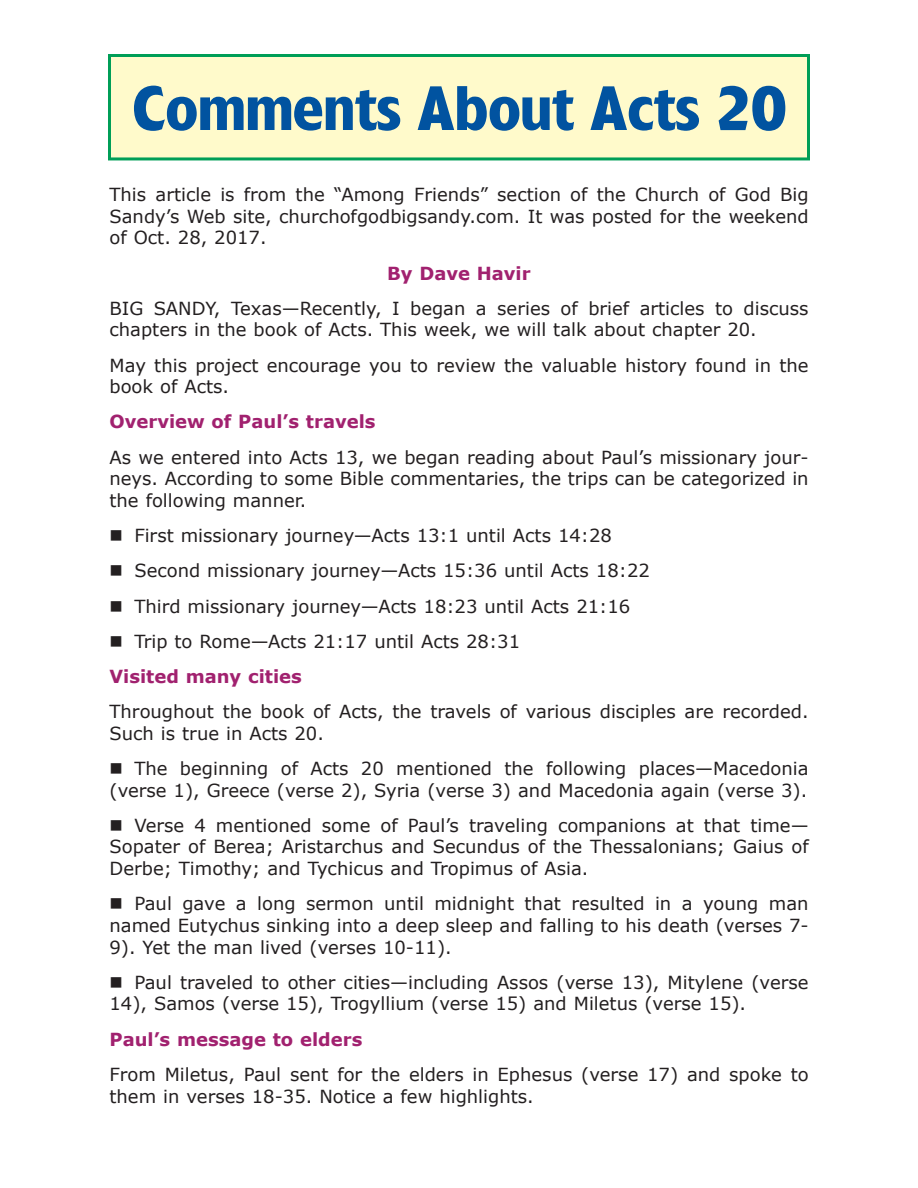
<style>
.page{position:relative;width:918px;height:1188px;background:#fff}
.page>*{position:absolute;margin:0;border:0;box-sizing:border-box;transform-origin:0 0}
.t1{font:700 58.5px "Forever";color:#0153a0}
.t2{font:18px/21.8px "Verdana";color:#231f20}
.t3{font:700 18px "Verdana";color:#a1216f}
</style>
<div class="page">
<div style="left:110px;top:56px;width:698px;height:103px;background:#fffacb"></div>
<div style="left:108px;top:54px;width:702px;height:106px;border:3px solid #009e57"></div>
<h1 class="t1" style="left:132px;top:87px;width:657px">Comments About Acts 20</h1>
<p class="t2" style="left:110px;top:183px;width:701px;text-align:justify">This article is from the “Among Friends” section of the Church of God Big Sandy’s Web site, churchofgodbigsandy.com. It was posted for the weekend of Oct. 28, 2017.</p>
<p class="t3" style="left:387px;top:261px;width:145px">By Dave Havir</p>
<p class="t2" style="left:110px;top:297px;width:701px">BIG SANDY, Texas—Recently, I began a series of brief articles to discuss chapters in the book of Acts. This week, we will talk about chapter 20.</p>
<p class="t2" style="left:110px;top:354px;width:701px">May this project encourage you to review the valuable history found in the book of Acts.</p>
<p class="t3" style="left:110px;top:410px;width:268px">Overview of Paul’s travels</p>
<p class="t2" style="left:110px;top:446px;width:701px;text-align:justify">As we entered into Acts 13, we began reading about Paul’s missionary jour&shy;neys. According to some Bible commentaries, the trips can be categorized in the following manner.</p>
<p class="t2" style="left:134px;top:517px;width:517px;line-height:35.2px">First missionary journey—Acts 13:1 until Acts 14:28<br>Second missionary journey—Acts 15:36 until Acts 18:22<br>Third missionary journey—Acts 18:23 until Acts 21:16<br>Trip to Rome—Acts 21:17 until Acts 28:31</p>
<p class="t3" style="left:110px;top:665px;width:194px">Visited many cities</p>
<p class="t2" style="left:110px;top:700px;width:701px">Throughout the book of Acts, the travels of various disciples are recorded.<br>Such is true in Acts 20.</p>
<p class="t2" style="left:110px;top:757px;width:701px;text-align:right">The beginning of Acts 20 mentioned the following places—Macedonia (verse 1), Greece (verse 2), Syria (verse 3) and Macedonia again (verse 3).</p>
<p class="t2" style="left:110px;top:814px;width:701px;text-align:justify;text-indent:25px">Verse 4 mentioned some of Paul’s traveling companions at that time— Sopater of Berea; Aristarchus and Secundus of the Thessalonians; Gaius of Derbe; Timothy; and Tychicus and Tropimus of Asia.</p>
<p class="t2" style="left:110px;top:892px;width:701px;text-align:justify;text-indent:25px">Paul gave a long sermon until midnight that resulted in a young man named Eutychus sinking into a deep sleep and falling to his death (verses 7- 9). Yet the man lived (verses 10-11).</p>
<p class="t2" style="left:110px;top:971px;width:701px;text-indent:25px">Paul traveled to other cities—including Assos (verse 13), Mitylene (verse<br>14), Samos (verse 15), Trogyllium (verse 15) and Miletus (verse 15).</p>
<p class="t3" style="left:110px;top:1028px;width:254px">Paul’s message to elders</p>
<p class="t2" style="left:110px;top:1063px;width:701px">From Miletus, Paul sent for the elders in Ephesus (verse 17) and spoke to them in verses 18-35. Notice a few highlights.</p>
</div>
